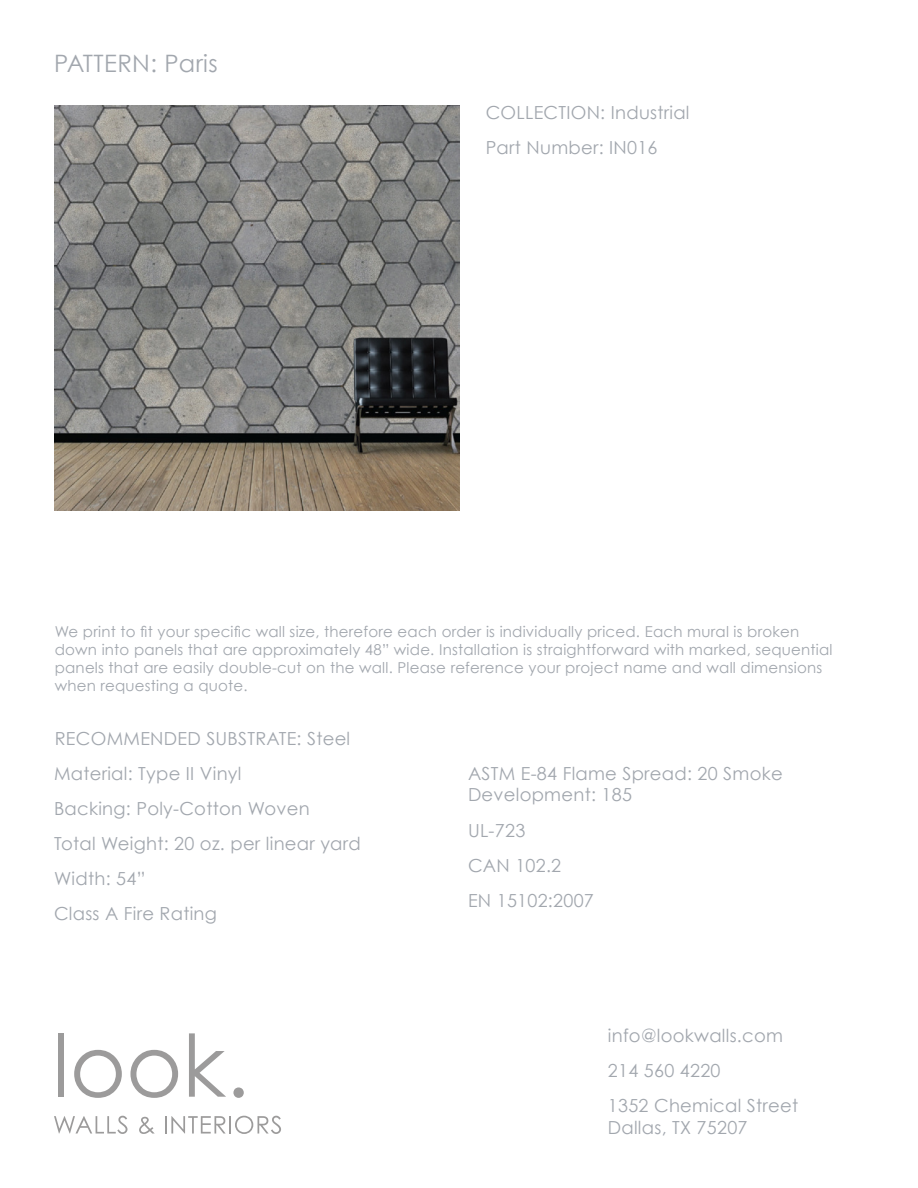
<style>
.page{position:relative;width:918px;height:1188px;background:#fff}
.page>*{position:absolute;margin:0;border:0;box-sizing:border-box;transform-origin:0 0}
.t1{font:24px "Century Gothic";letter-spacing:.015em;color:#a2a7ae}
.t2{font:18px/35.1px "Century Gothic";letter-spacing:.015em;color:#a2a7ae}
.t3{font:15px/18px "Century Gothic";letter-spacing:.015em;color:#a2a7ae}
</style>
<div class="page">
<img style="left:54px;top:106px;width:405px;height:405px">
<div style="left:58px;top:1033px;width:6px;height:64px;background:#9c9b9b"></div>
<svg style="left:74px;top:1050px;width:48px;height:48px"></svg>
<svg style="left:130px;top:1050px;width:48px;height:48px"></svg>
<svg style="left:189px;top:1033px;width:37px;height:64px"></svg>
<svg style="left:233px;top:1087px;width:11px;height:11px"></svg>
<svg style="left:54px;top:1116px;width:74px;height:18px"></svg>
<svg style="left:139px;top:1117px;width:16px;height:17px"></svg>
<svg style="left:165px;top:1116px;width:116px;height:18px"></svg>
<h1 class="t1" style="left:54px;top:49px;width:165px">PATTERN: Paris</h1>
<p class="t2" style="left:486px;top:95px;width:205px">COLLECTION: Industrial<br>Part Number: IN016</p>
<p class="t3" style="left:55px;top:622px;width:779px">We print to fit your specific wall size, therefore each order is individually priced. Each mural is broken down into panels that are approximately 48” wide. Installation is straightforward with marked, sequential panels that are easily double-cut on the wall. Please reference your project name and wall dimensions when requesting a quote.</p>
<p class="t2" style="left:54px;top:720px;width:308px">RECOMMENDED SUBSTRATE: Steel<br>Material: Type II Vinyl<br>Backing: Poly-Cotton Woven<br>Total Weight: 20 oz. per linear yard<br>Width: 54”<br>Class A Fire Rating</p>
<p class="t2" style="left:468px;top:762px;width:316px;line-height:21.6px">ASTM E-84 Flame Spread: 20 Smoke<br>Development: 185</p>
<p class="t2" style="left:468px;top:812px;width:127px">UL-723<br>CAN 102.2<br>EN 15102:2007</p>
<p class="t2" style="left:608px;top:1018px;width:192px">info@lookwalls.com<br>214 560 4220<br>1352 Chemical Street</p>
<p class="t2" style="left:608px;top:1110px;width:141px">Dallas, TX 75207</p>
</div>
